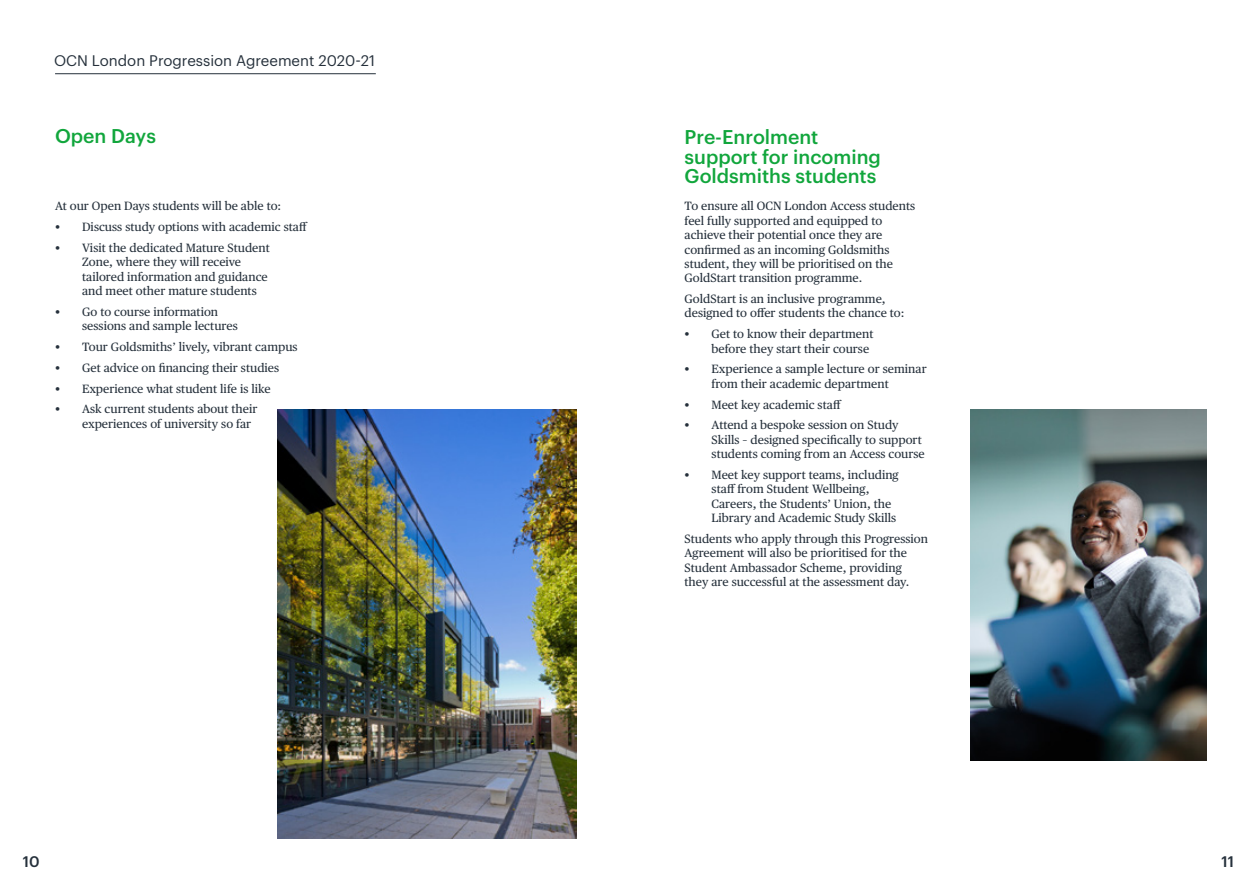
<style>
.page{position:relative;width:1259px;height:893px;background:#fff}
.page>*{position:absolute;margin:0;border:0;box-sizing:border-box;transform-origin:0 0}
.t1{font:500 19.5px/19.5px "Graphik";color:#11a63c}
.t2{font:15px "Graphik";color:#25303b}
.t3{font:500 15px "Graphik";color:#25303b}
.t4{font:12px/14.4px "Publico Text";color:#25303b}
</style>
<div class="page">
<img style="left:277px;top:409px;width:299px;height:430px">
<img style="left:970px;top:409px;width:236px;height:352px">
<hr style="left:55px;top:73px;width:321px;height:1px;background:#25303b">
<p class="t2" style="left:54px;top:50px;width:323px">OCN London Progression Agreement 2020-21</p>
<h1 class="t1" style="left:55px;top:124px;width:102px">Open Days</h1>
<p class="t4" style="left:55px;top:198px;width:228px">At our Open Days students will be able to:</p>
<p class="t4" style="left:55px;top:219px;width:254px">• Discuss study options with academic staff</p>
<p class="t4" style="left:82px;top:240px;width:189px;text-indent:-27px">• Visit the dedicated Mature Student Zone, where they will receive tailored information and guidance and meet other mature students</p>
<p class="t4" style="left:82px;top:304px;width:157px;text-indent:-27px">• Go to course information sessions and sample lectures</p>
<p class="t4" style="left:55px;top:339px;width:244px">• Tour Goldsmiths’ lively, vibrant campus</p>
<p class="t4" style="left:55px;top:360px;width:226px">• Get advice on financing their studies</p>
<p class="t4" style="left:55px;top:380px;width:217px">• Experience what student life is like</p>
<p class="t4" style="left:82px;top:401px;width:177px;text-indent:-27px">• Ask current students about their experiences of university so far</p>
<h1 class="t1" style="left:684px;top:125px;width:198px">Pre-Enrolment support for incoming<br>Goldsmiths students</h1>
<p class="t4" style="left:684px;top:198px;width:232px">To ensure all OCN London Access students feel fully supported and equipped to achieve their potential once they are confirmed as an incoming Goldsmiths student, they will be prioritised on the GoldStart transition programme.</p>
<p class="t4" style="left:684px;top:291px;width:221px">GoldStart is an inclusive programme, designed to offer students the chance to:</p>
<p class="t4" style="left:711px;top:326px;width:163px;text-indent:-27px">• Get to know their department before they start their course</p>
<p class="t4" style="left:711px;top:361px;width:217px;text-indent:-27px">• Experience a sample lecture or seminar from their academic department</p>
<p class="t4" style="left:684px;top:396px;width:158px">• Meet key academic staff</p>
<p class="t4" style="left:711px;top:417px;width:215px;text-indent:-27px">• Attend a bespoke session on Study<br>Skills – designed specifically to support students coming from an Access course</p>
<p class="t4" style="left:711px;top:467px;width:189px;text-indent:-27px">• Meet key support teams, including staff from Student Wellbeing, Careers, the Students’ Union, the Library and Academic Study Skills</p>
<p class="t4" style="left:684px;top:531px;width:245px">Students who apply through this Progression Agreement will also be prioritised for the Student Ambassador Scheme, providing they are successful at the assessment day.</p>
<p class="t3" style="left:23px;top:850px;width:18px">10</p>
<p class="t3" style="left:1221px;top:850px;width:14px">11</p>
</div>
